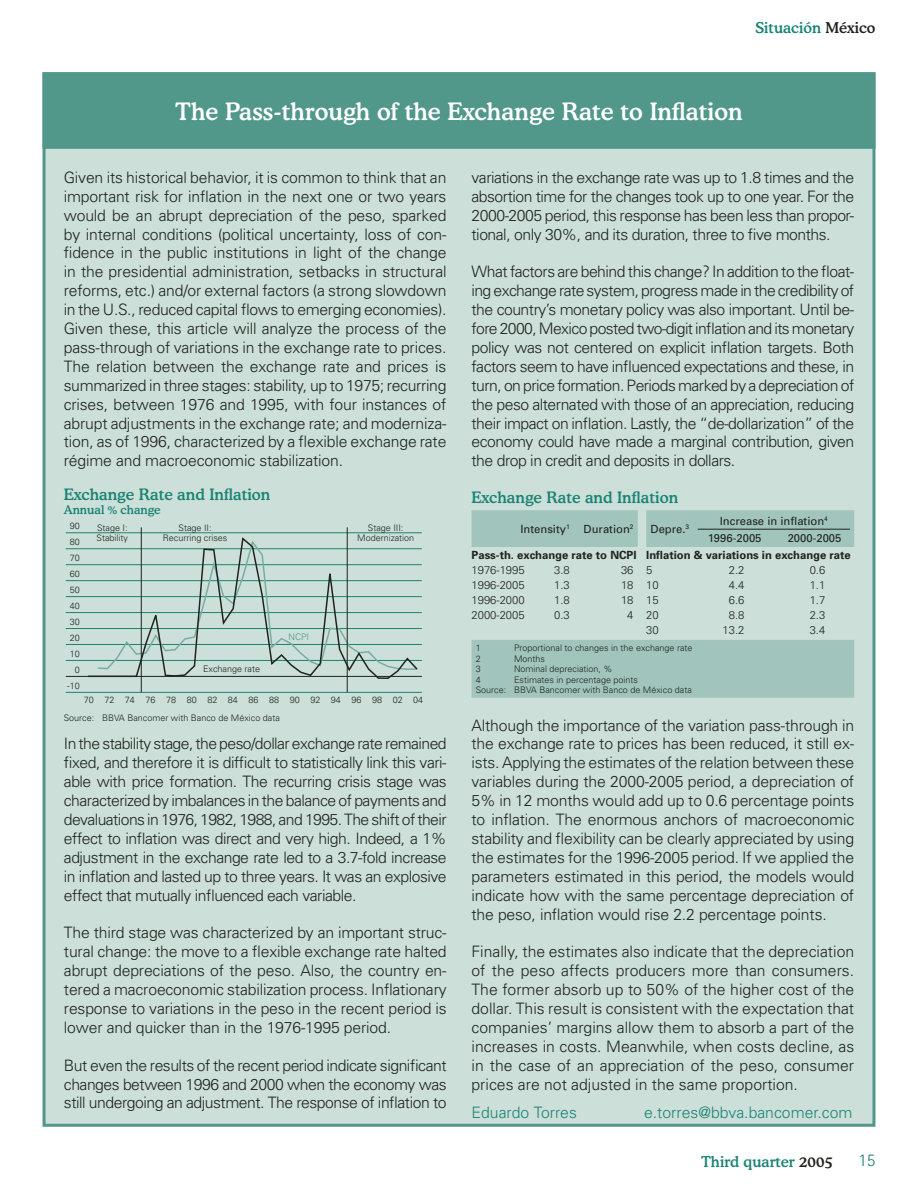
<style>
.page{position:relative;width:918px;height:1188px;background:#fff}
.page>*{position:absolute;margin:0;border:0;box-sizing:border-box;transform-origin:0 0}
.t1{font:500 24px "Cooper BT";color:#fff}
.t2{font:300 18px "Rotis Sans Serif";color:#1b8474}
.t3{font:300 15.75px/18.9px "Univers";letter-spacing:-.02em;color:#20231e;text-align:justify}
.t4{font:500 15.75px "Cooper BT";color:#1b8474}
.t5{font:300 15.75px "Univers";color:#1b8474}
.t6{font:500 15px "Cooper BT";color:#1b8474}
.t7{font:500 12px "Cooper BT";color:#1b8474}
.t8{font:300 11.25px/15px "Univers";color:#20231e;text-align:justify}
.t9{font:11.25px/17px "Univers";color:#20231e}
.t10{font:700 11.25px "Univers";color:#20231e}
.t11{font:300 9px/10.5px "Univers";color:#20231e}
.t12{font:300 9px "Univers";color:#51988b}
.s1{color:#20231e}
</style>
<div class="page">
<div style="left:44px;top:74px;width:830px;height:1051px;background:#ccdfd9"></div>
<div style="left:46px;top:75px;width:826px;height:71px;background:#51988b"></div>
<div style="left:43px;top:72px;width:832px;height:77px;border:6px solid #51988b"></div>
<div style="left:472px;top:641px;width:381px;height:56px;background:#a1c5bc"></div>
<div style="left:472px;top:640px;width:382px;height:58px;border:2px solid #a1c5bc"></div>
<div style="left:472px;top:511px;width:165px;height:35px;background:#a1c5bc"></div>
<div style="left:472px;top:510px;width:166px;height:37px;border:2px solid #a1c5bc"></div>
<hr style="left:66px;top:692px;width:356px;height:1px;background:#1b8474">
<hr style="left:66px;top:660px;width:356px;height:1px;background:#1b8474">
<hr style="left:66px;top:644px;width:356px;height:1px;background:#1b8474">
<hr style="left:66px;top:628px;width:356px;height:1px;background:#1b8474">
<hr style="left:66px;top:612px;width:356px;height:1px;background:#1b8474">
<hr style="left:66px;top:596px;width:356px;height:1px;background:#1b8474">
<hr style="left:66px;top:580px;width:356px;height:1px;background:#1b8474">
<hr style="left:66px;top:564px;width:356px;height:1px;background:#1b8474">
<hr style="left:66px;top:548px;width:356px;height:1px;background:#1b8474">
<hr style="left:66px;top:533px;width:356px;height:1px;background:#1b8474">
<hr style="left:66px;top:676px;width:356px;height:1px;background:#20231e">
<svg style="left:87px;top:536px;width:332px;height:144px"></svg>
<hr style="left:141px;top:527px;width:1px;height:165px;background:#20231e">
<hr style="left:347px;top:527px;width:1px;height:165px;background:#20231e">
<div style="left:647px;top:511px;width:206px;height:35px;background:#a1c5bc"></div>
<div style="left:646px;top:510px;width:208px;height:37px;border:2px solid #a1c5bc"></div>
<hr style="left:698px;top:529px;width:152px;height:1px;background:#20231e">
<p class="t6" style="left:755px;top:23px;width:122px">Situación <span class="s1">México</span></p>
<h1 class="t1" style="left:175px;top:103px;width:569px">The Pass-through of the Exchange Rate to Inflation</h1>
<p class="t3" style="left:64px;top:169px;width:384px">Given its historical behavior, it is common to think that an important risk for inflation in the next one or two years would be an abrupt depreciation of the peso, sparked by internal conditions (political uncertainty, loss of con&shy;fidence in the public institutions in light of the change in the presidential administration, setbacks in structural reforms, etc.) and/or external factors (a strong slowdown in the U.S., reduced capital flows to emerging economies).<br>Given these, this article will analyze the process of the pass-through of variations in the exchange rate to prices.<br>The relation between the exchange rate and prices is summarized in three stages: stability, up to 1975; recurring crises, between 1976 and 1995, with four instances of abrupt adjustments in the exchange rate; and moderniza&shy;tion, as of 1996, characterized by a flexible exchange rate régime and macroeconomic stabilization.</p>
<p class="t4" style="left:64px;top:488px;width:208px">Exchange Rate and Inflation</p>
<p class="t7" style="left:64px;top:505px;width:98px">Annual % change</p>
<p class="t11" style="left:70px;top:522px;width:12px">90</p>
<p class="t11" style="left:97px;top:523px;width:33px">Stage I:<br>Stability</p>
<p class="t11" style="left:357px;top:523px;width:59px;text-align:center">Stage III:<br>Modernization</p>
<p class="t11" style="left:163px;top:523px;width:66px;text-align:center">Stage II:<br>Recurring crises</p>
<p class="t11" style="left:70px;top:538px;width:12px">80</p>
<p class="t11" style="left:70px;top:554px;width:12px">70</p>
<p class="t11" style="left:70px;top:570px;width:12px">60</p>
<p class="t11" style="left:70px;top:586px;width:12px">50</p>
<p class="t11" style="left:70px;top:602px;width:12px">40</p>
<p class="t11" style="left:70px;top:618px;width:12px">30</p>
<p class="t11" style="left:70px;top:633px;width:12px">20</p>
<p class="t11" style="left:70px;top:649px;width:12px">10</p>
<p class="t11" style="left:75px;top:665px;width:7px">0</p>
<p class="t11" style="left:67px;top:681px;width:14px">-10</p>
<p class="t11" style="left:203px;top:664px;width:59px">Exchange rate</p>
<p class="t12" style="left:289px;top:634px;width:22px">NCPI</p>
<p class="t11" style="left:84px;top:696px;width:12px">70</p>
<p class="t11" style="left:125px;top:696px;width:12px">74</p>
<p class="t11" style="left:166px;top:696px;width:12px">78</p>
<p class="t11" style="left:207px;top:696px;width:12px">82</p>
<p class="t11" style="left:249px;top:696px;width:12px">86</p>
<p class="t11" style="left:290px;top:696px;width:12px">90</p>
<p class="t11" style="left:331px;top:696px;width:12px">94</p>
<p class="t11" style="left:372px;top:696px;width:53px">98 02 04</p>
<p class="t11" style="left:104px;top:696px;width:12px">72</p>
<p class="t11" style="left:146px;top:696px;width:12px">76</p>
<p class="t11" style="left:187px;top:696px;width:12px">80</p>
<p class="t11" style="left:228px;top:696px;width:12px">84</p>
<p class="t11" style="left:269px;top:696px;width:12px">88</p>
<p class="t11" style="left:310px;top:696px;width:12px">92</p>
<p class="t11" style="left:352px;top:696px;width:12px">96</p>
<p class="t11" style="left:64px;top:713px;width:218px">Source: BBVA Bancomer with Banco de México data</p>
<p class="t3" style="left:64px;top:736px;width:384px">In the stability stage, the peso/dollar exchange rate remained fixed, and therefore it is difficult to statistically link this vari&shy;able with price formation. The recurring crisis stage was characterized by imbalances in the balance of payments and devaluations in 1976, 1982, 1988, and 1995. The shift of their effect to inflation was direct and very high. Indeed, a 1% adjustment in the exchange rate led to a 3.7-fold increase in inflation and lasted up to three years. It was an explosive effect that mutually influenced each variable.</p>
<p class="t3" style="left:64px;top:925px;width:384px">The third stage was characterized by an important struc&shy;tural change: the move to a flexible exchange rate halted abrupt depreciations of the peso. Also, the country en&shy;tered a macroeconomic stabilization process. Inflationary response to variations in the peso in the recent period is lower and quicker than in the 1976-1995 period.</p>
<p class="t3" style="left:64px;top:1057px;width:384px">But even the results of the recent period indicate significant changes between 1996 and 2000 when the economy was still undergoing an adjustment. The response of inflation to</p>
<p class="t3" style="left:472px;top:169px;width:384px">variations in the exchange rate was up to 1.8 times and the absortion time for the changes took up to one year. For the 2000-2005 period, this response has been less than propor&shy;tional, only 30%, and its duration, three to five months.</p>
<p class="t3" style="left:472px;top:264px;width:384px">What factors are behind this change? In addition to the float&shy;ing exchange rate system, progress made in the credibility of the country’s monetary policy was also important. Until be&shy;fore 2000, Mexico posted two-digit inflation and its monetary policy was not centered on explicit inflation targets. Both factors seem to have influenced expectations and these, in turn, on price formation. Periods marked by a depreciation of the peso alternated with those of an appreciation, reducing their impact on inflation. Lastly, the “de-dollarization” of the economy could have made a marginal contribution, given the drop in credit and deposits in dollars.</p>
<p class="t4" style="left:472px;top:492px;width:208px">Exchange Rate and Inflation</p>
<p class="t9" style="left:520px;top:522px;width:115px">Intensity<sup>1</sup> Duration<sup>2</sup></p>
<p class="t10" style="left:472px;top:551px;width:167px">Pass-th. exchange rate to NCPI</p>
<p class="t8" style="left:472px;top:564px;width:55px">1976-1995<br>1996-2005<br>1996-2000<br>2000-2005</p>
<p class="t8" style="left:554px;top:564px;width:17px">3.8<br>1.3<br>1.8<br>0.3</p>
<p class="t8" style="left:621px;top:564px;width:14px;text-align:center">36<br>18<br>18<br>4</p>
<p class="t9" style="left:788px;top:513px;width:55px;text-indent:-68px">Increase in inflation<sup>4<br></sup>2000-2005</p>
<p class="t10" style="left:646px;top:551px;width:206px">Inflation &amp; variations in exchange rate</p>
<p class="t8" style="left:646px;top:564px;width:14px;text-align:left">5<br>10<br>15<br>20<br>30</p>
<p class="t8" style="left:723px;top:564px;width:23px;text-align:center">2.2<br>4.4<br>6.6<br>8.8<br>13.2</p>
<p class="t8" style="left:810px;top:564px;width:17px">0.6<br>1.1<br>1.7<br>2.3<br>3.4</p>
<p class="t9" style="left:651px;top:522px;width:40px">Depre.<sup>3</sup></p>
<p class="t9" style="left:708px;top:530px;width:55px">1996-2005</p>
<p class="t11" style="left:476px;top:644px;width:7px">1</p>
<p class="t11" style="left:514px;top:644px;width:180px">Proportional to changes in the exchange rate</p>
<p class="t11" style="left:476px;top:654px;width:7px">2</p>
<p class="t11" style="left:514px;top:654px;width:33px">Months</p>
<p class="t11" style="left:476px;top:665px;width:7px">3</p>
<p class="t11" style="left:514px;top:665px;width:100px">Nominal depreciation, %</p>
<p class="t11" style="left:476px;top:675px;width:7px">4</p>
<p class="t11" style="left:476px;top:675px;width:218px;text-indent:38px">Estimates in percentage points<br>Source: BBVA Bancomer with Banco de México data</p>
<p class="t3" style="left:472px;top:717px;width:384px">Although the importance of the variation pass-through in the exchange rate to prices has been reduced, it still ex&shy;ists. Applying the estimates of the relation between these variables during the 2000-2005 period, a depreciation of 5% in 12 months would add up to 0.6 percentage points to inflation. The enormous anchors of macroeconomic stability and flexibility can be clearly appreciated by using the estimates for the 1996-2005 period. If we applied the parameters estimated in this period, the models would indicate how with the same percentage depreciation of the peso, inflation would rise 2.2 percentage points.</p>
<p class="t3" style="left:472px;top:944px;width:384px">Finally, the estimates also indicate that the depreciation of the peso affects producers more than consumers.<br>The former absorb up to 50% of the higher cost of the dollar. This result is consistent with the expectation that companies’ margins allow them to absorb a part of the increases in costs. Meanwhile, when costs decline, as in the case of an appreciation of the peso, consumer prices are not adjusted in the same proportion.</p>
<p class="t5" style="left:472px;top:1107px;width:107px">Eduardo Torres</p>
<p class="t5" style="left:644px;top:1107px;width:210px">e.torres@bbva.bancomer.com</p>
<p class="t6" style="left:701px;top:1156px;width:133px">Third quarter <span class="s1">2005</span></p>
<p class="t2" style="left:858px;top:1154px;width:19px">15</p>
</div>
